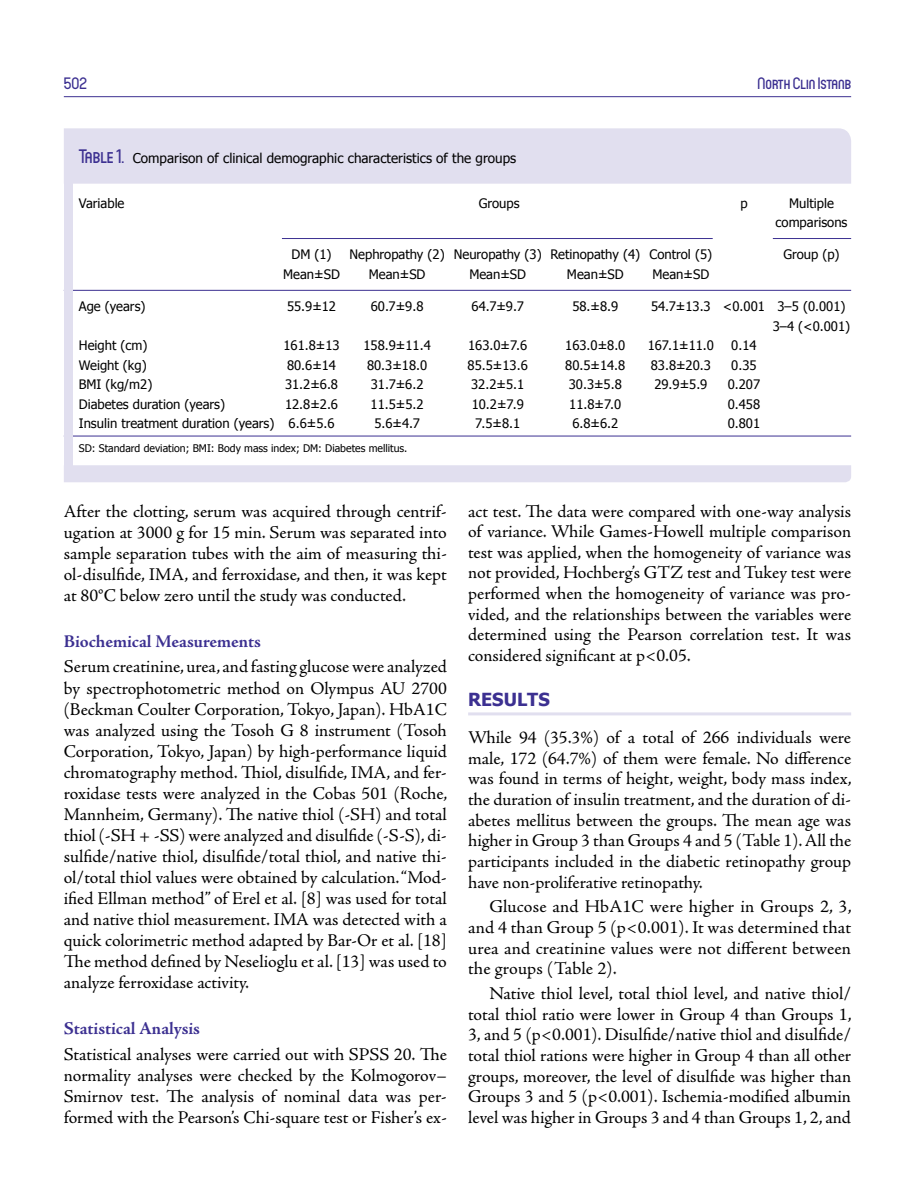
<style>
.page{position:relative;width:915px;height:1191px;background:#fff}
.page>*{position:absolute;margin:0;border:0;box-sizing:border-box;transform-origin:0 0}
.t1{font:18px/20.5px "Adobe Jenson Pro";color:#000;text-align:justify}
.t2{font:700 18px "Adobe Jenson Pro";letter-spacing:-.005em;color:#3c3091}
.t3{font:700 18px "Tahoma";color:#3c3091}
.t4{font:500 16.5px "Circula";color:#3c3091}
.t5{font:13.5px "Tahoma";color:#000}
.t6{font:13.05px/19.5px "Tahoma";color:#000;text-align:center}
.t7{font:10.5px "Tahoma";color:#000}
.s1{font-family:"Circula";font-weight:500;font-size:19.5px;color:#3c3091}
</style>
<div class="page">
<hr style="left:64px;top:96px;width:786px;height:1px;background:#3c3091">
<hr style="left:468px;top:712px;width:382px;height:3px;background:#e1dfef">
<div style="left:64px;top:465px;width:786px;height:17px;background:#e1dfef"></div>
<div style="left:64px;top:128px;width:786px;height:56px;background:#e1dfef"></div>
<hr style="left:64px;top:436px;width:786px;height:1px;background:#3c3091">
<hr style="left:282px;top:238px;width:430px;height:1px;background:#3c3091">
<hr style="left:772px;top:238px;width:78px;height:1px;background:#3c3091">
<hr style="left:64px;top:290px;width:786px;height:1px;background:#3c3091">
<div style="left:64px;top:177px;width:8px;height:297px;background:#e1dfef"></div>
<p class="t4" style="left:64px;top:73px;width:25px">502</p>
<p class="t4" style="left:757px;top:73px;width:95px">North Clin Istanb</p>
<p class="t5" style="left:79px;top:149px;width:439px"><span class="s1">Table 1.</span> Comparison of clinical demographic characteristics of the groups</p>
<p class="t6" style="left:79px;top:192px;width:47px">Variable</p>
<p class="t6" style="left:478px;top:192px;width:42px">Groups</p>
<p class="t6" style="left:740px;top:192px;width:9px">p</p>
<p class="t6" style="left:775px;top:192px;width:73px">Multiple comparisons</p>
<p class="t6" style="left:291px;top:244px;width:42px">DM (1)</p>
<p class="t6" style="left:349px;top:244px;width:364px">Nephropathy (2) Neuropathy (3) Retinopathy (4) Control (5)</p>
<p class="t6" style="left:783px;top:244px;width:58px">Group (p)</p>
<p class="t6" style="left:283px;top:264px;width:58px">Mean±SD</p>
<p class="t6" style="left:368px;top:264px;width:58px">Mean±SD</p>
<p class="t6" style="left:469px;top:264px;width:58px">Mean±SD</p>
<p class="t6" style="left:566px;top:264px;width:58px">Mean±SD</p>
<p class="t6" style="left:652px;top:264px;width:58px">Mean±SD</p>
<p class="t6" style="left:79px;top:296px;width:68px">Age (years)</p>
<p class="t6" style="left:287px;top:296px;width:51px">55.9±12</p>
<p class="t6" style="left:370px;top:296px;width:54px">60.7±9.8</p>
<p class="t6" style="left:471px;top:296px;width:54px">64.7±9.7</p>
<p class="t6" style="left:572px;top:296px;width:47px">58.±8.9</p>
<p class="t6" style="left:772px;top:296px;width:79px;text-align:left;text-indent:-122px">54.7±13.3 &lt;0.001 3–5 (0.001)<br>3–4 (&lt;0.001)</p>
<p class="t6" style="left:79px;top:335px;width:70px">Height (cm)</p>
<p class="t6" style="left:283px;top:335px;width:58px">161.8±13</p>
<p class="t6" style="left:363px;top:335px;width:69px">158.9±11.4</p>
<p class="t6" style="left:468px;top:335px;width:61px">163.0±7.6</p>
<p class="t6" style="left:565px;top:335px;width:62px">163.0±8.0</p>
<p class="t6" style="left:647px;top:335px;width:68px">167.1±11.0</p>
<p class="t6" style="left:731px;top:335px;width:27px">0.14</p>
<p class="t6" style="left:79px;top:354px;width:69px">Weight (kg)</p>
<p class="t6" style="left:287px;top:354px;width:51px">80.6±14</p>
<p class="t6" style="left:367px;top:354px;width:62px">80.3±18.0</p>
<p class="t6" style="left:467px;top:354px;width:62px">85.5±13.6</p>
<p class="t6" style="left:565px;top:354px;width:62px">80.5±14.8</p>
<p class="t6" style="left:650px;top:354px;width:62px">83.8±20.3</p>
<p class="t6" style="left:731px;top:354px;width:27px">0.35</p>
<p class="t6" style="left:79px;top:374px;width:75px">BMI (kg/m2)</p>
<p class="t6" style="left:285px;top:374px;width:55px">31.2±6.8</p>
<p class="t6" style="left:370px;top:374px;width:54px">31.7±6.2</p>
<p class="t6" style="left:471px;top:374px;width:55px">32.2±5.1</p>
<p class="t6" style="left:568px;top:374px;width:55px">30.3±5.8</p>
<p class="t6" style="left:654px;top:374px;width:55px">29.9±5.9</p>
<p class="t6" style="left:727px;top:374px;width:34px">0.207</p>
<p class="t6" style="left:79px;top:393px;width:148px">Diabetes duration (years)</p>
<p class="t6" style="left:285px;top:393px;width:55px">12.8±2.6</p>
<p class="t6" style="left:370px;top:393px;width:55px">11.5±5.2</p>
<p class="t6" style="left:471px;top:393px;width:54px">10.2±7.9</p>
<p class="t6" style="left:569px;top:393px;width:54px">11.8±7.0</p>
<p class="t6" style="left:727px;top:393px;width:34px">0.458</p>
<p class="t6" style="left:79px;top:413px;width:257px">Insulin treatment duration (years) 6.6±5.6</p>
<p class="t6" style="left:374px;top:413px;width:47px">5.6±4.7</p>
<p class="t6" style="left:475px;top:413px;width:46px">7.5±8.1</p>
<p class="t6" style="left:572px;top:413px;width:47px">6.8±6.2</p>
<p class="t6" style="left:727px;top:413px;width:34px">0.801</p>
<p class="t7" style="left:79px;top:441px;width:330px">SD: Standard deviation; BMI: Body mass index; DM: Diabetes mellitus.</p>
<p class="t1" style="left:64px;top:501px;width:384px;line-height:21px">After the clotting, serum was acquired through centrif&shy;ugation at 3000 g for 15 min. Serum was separated into sample separation tubes with the aim of measuring thi&shy;ol-disulfide, IMA, and ferroxidase, and then, it was kept at 80°C below zero until the study was conducted.</p>
<p class="t2" style="left:64px;top:631px;width:198px">Biochemical Measurements</p>
<p class="t1" style="left:64px;top:656px;width:385px;line-height:21px">Serum creatinine, urea, and fasting glucose were analyzed by spectrophotometric method on Olympus AU 2700 (Beckman Coulter Corporation, Tokyo, Japan). HbA1C was analyzed using the Tosoh G 8 instrument (Tosoh Corporation, Tokyo, Japan) by high-performance liquid chromatography method. Thiol, disulfide, IMA, and fer&shy;roxidase tests were analyzed in the Cobas 501 (Roche, Mannheim, Germany). The native thiol (-SH) and total thiol (-SH + -SS) were analyzed and disulfide (-S-S), di&shy;sulfide/native thiol, disulfide/total thiol, and native thi&shy;ol/total thiol values were obtained by calculation. “Mod&shy;ified Ellman method” of Erel et al. [8] was used for total and native thiol measurement. IMA was detected with a quick colorimetric method adapted by Bar-Or et al. [18] The method defined by Neselioglu et al. [13] was used to analyze ferroxidase activity.</p>
<p class="t2" style="left:64px;top:1018px;width:138px">Statistical Analysis</p>
<p class="t1" style="left:64px;top:1044px;width:384px;line-height:21px">Statistical analyses were carried out with SPSS 20. The normality analyses were checked by the Kolmogorov– Smirnov test. The analysis of nominal data was per&shy;formed with the Pearson’s Chi-square test or Fisher’s ex-</p>
<p class="t1" style="left:468px;top:501px;width:384px">act test. The data were compared with one-way analysis of variance. While Games-Howell multiple comparison test was applied, when the homogeneity of variance was not provided, Hochberg’s GTZ test and Tukey test were performed when the homogeneity of variance was pro&shy;vided, and the relationships between the variables were determined using the Pearson correlation test. It was considered significant at p&lt;0.05.</p>
<p class="t3" style="left:468px;top:686px;width:83px">RESULTS</p>
<p class="t1" style="left:468px;top:727px;width:385px">While 94 (35.3%) of a total of 266 individuals were male, 172 (64.7%) of them were female. No difference was found in terms of height, weight, body mass index, the duration of insulin treatment, and the duration of di&shy;abetes mellitus between the groups. The mean age was higher in Group 3 than Groups 4 and 5 (Table 1). All the participants included in the diabetic retinopathy group have non-proliferative retinopathy.</p>
<p class="t1" style="left:468px;top:897px;width:385px;text-indent:21px">Glucose and HbA1C were higher in Groups 2, 3, and 4 than Group 5 (p&lt;0.001). It was determined that urea and creatinine values were not different between the groups (Table 2).</p>
<p class="t1" style="left:468px;top:983px;width:385px;text-indent:21px">Native thiol level, total thiol level, and native thiol/ total thiol ratio were lower in Group 4 than Groups 1, 3, and 5 (p&lt;0.001). Disulfide/native thiol and disulfide/ total thiol rations were higher in Group 4 than all other groups, moreover, the level of disulfide was higher than Groups 3 and 5 (p&lt;0.001). Ischemia-modified albumin level was higher in Groups 3 and 4 than Groups 1, 2, and</p>
</div>
